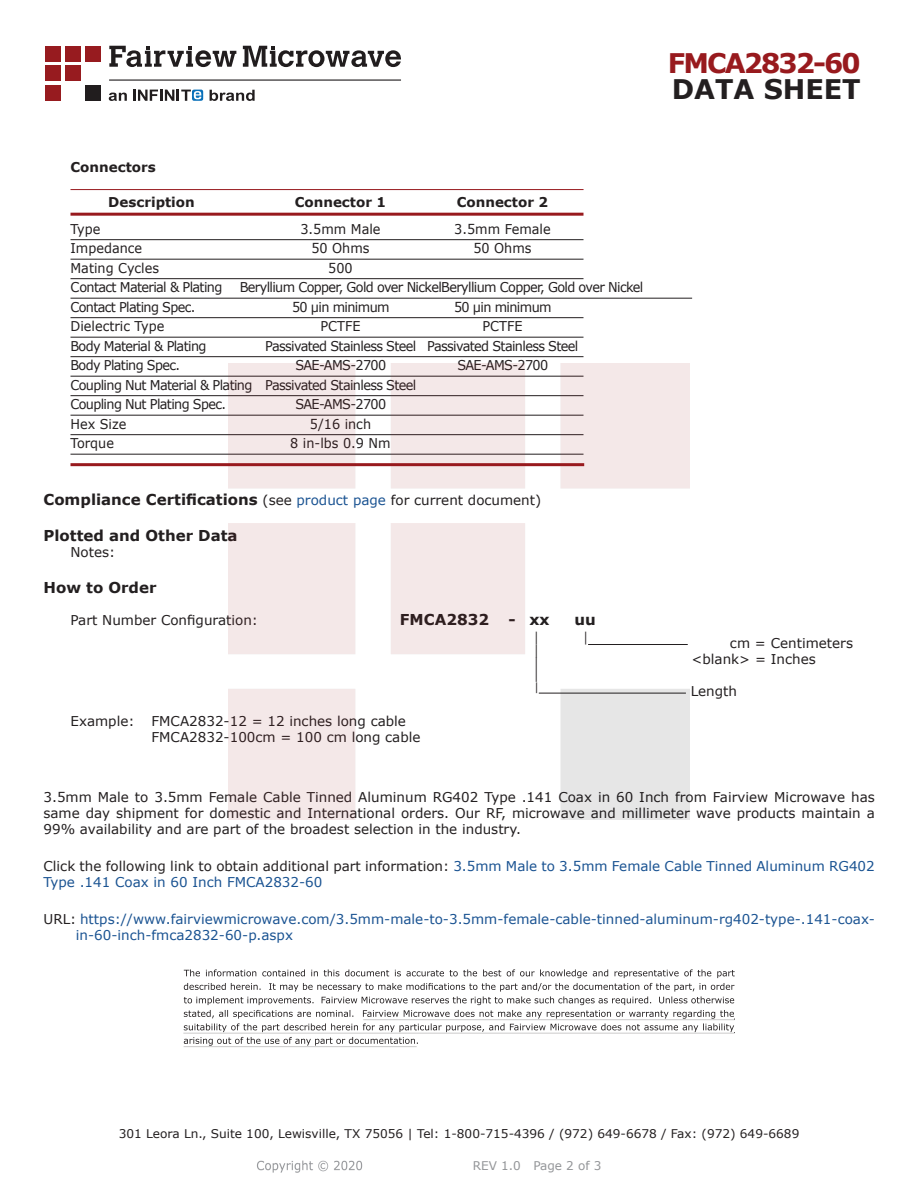
<style>
.page{position:relative;width:918px;height:1188px;background:#fff}
.page>*{position:absolute;margin:0;border:0;box-sizing:border-box;transform-origin:0 0}
.FM{font:700 27px "Verdana";letter-spacing:-.07em;color:#981a1e}
.t1{font:700 27px "Verdana";color:#231f20}
.Specs_Para{font:25.8px "Verdana";color:#231f20;scale:.39 1}
.Head1_for_Compliance{font:700 15px "Verdana";color:#231f20}
.Specs_Para-2{font:700 15px "Verdana";color:#231f20}
.Table_Body_Connector{font:13.5px "Verdana";letter-spacing:-.05em;color:#231f20;scale:.95 1}
.Web_Description_Para{font:13.5px/16.2px "Verdana";color:#231f20;text-align:justify}
.URL_para{font:13.5px/16.2px "Verdana";color:#1a5392}
.Web_Description_Para-2{font:13.5px/16.2px "Verdana";color:#1a5392}
.Specs_Para-3{font:13.5px "Verdana";color:#231f20}
.Table_Body_Connector-2{font:13.5px "Verdana";color:#231f20;scale:.95 1}
.Table_Header_Connect{font:700 13.5px "Verdana";color:#231f20}
.Head2{font:700 13.5px "Verdana";color:#231f20}
.Specs_Para-4{font:13.5px "Verdana";color:#231f20;scale:.75 1}
.t2{font:12px "Verdana";color:#231f20}
.REV_Info{font:12px "Verdana";color:#939598}
.Specs_Para-5{font:11.25px "Verdana";color:#231f20;scale:.86 1}
.s1{font-weight:400;font-size:13.5px}
.s2{font-weight:400;font-size:13.5px;color:#1a5392}
.s3{color:#231f20}
</style>
<div class="page">
<hr style="left:70px;top:189px;width:514px;height:1px;background:#981a1e">
<hr style="left:70px;top:213px;width:514px;height:3px;background:#981a1e">
<hr style="left:70px;top:239px;width:514px;height:1px;background:#231f20">
<hr style="left:70px;top:259px;width:514px;height:1px;background:#231f20">
<hr style="left:70px;top:278px;width:514px;height:1px;background:#231f20">
<hr style="left:70px;top:298px;width:622px;height:1px;background:#231f20">
<hr style="left:70px;top:317px;width:514px;height:1px;background:#231f20">
<hr style="left:70px;top:337px;width:514px;height:1px;background:#231f20">
<hr style="left:70px;top:356px;width:514px;height:1px;background:#231f20">
<hr style="left:70px;top:376px;width:514px;height:1px;background:#231f20">
<hr style="left:70px;top:395px;width:514px;height:1px;background:#231f20">
<hr style="left:70px;top:415px;width:514px;height:1px;background:#231f20">
<hr style="left:70px;top:434px;width:514px;height:1px;background:#231f20">
<hr style="left:70px;top:454px;width:514px;height:1px;background:#231f20">
<hr style="left:70px;top:463px;width:514px;height:3px;background:#981a1e">
<svg style="left:184px;top:969px;width:551px;height:77px"></svg>
<hr style="left:363px;top:1019px;width:372px;height:1px;background:#231f20">
<hr style="left:183px;top:1033px;width:551px;height:1px;background:#231f20">
<hr style="left:184px;top:1046px;width:233px;height:1px;background:#231f20">
<img style="left:257px;top:1160px;width:106px;height:13px">
<img style="left:228px;top:364px;width:462px;height:456px">
<div style="left:45px;top:46px;width:16px;height:15px;background:#971b1f"></div>
<div style="left:65px;top:66px;width:16px;height:15px;background:#971b1f"></div>
<div style="left:85px;top:85px;width:16px;height:16px;background:#211d1e"></div>
<div style="left:45px;top:85px;width:16px;height:16px;background:#971b1f"></div>
<div style="left:85px;top:46px;width:16px;height:15px;background:#971b1f"></div>
<div style="left:45px;top:66px;width:16px;height:15px;background:#971b1f"></div>
<div style="left:65px;top:46px;width:16px;height:15px;background:#971b1f"></div>
<svg style="left:109px;top:46px;width:292px;height:21px"></svg>
<svg style="left:192px;top:90px;width:11px;height:11px"></svg>
<svg style="left:133px;top:90px;width:68px;height:11px"></svg>
<svg style="left:210px;top:90px;width:45px;height:11px"></svg>
<svg style="left:109px;top:93px;width:18px;height:8px"></svg>
<hr style="left:109px;top:80px;width:292px;height:1px;background:#211d1e">
<p class="Head2" style="left:70px;top:158px;width:87px">Connectors</p>
<p class="Table_Header_Connect" style="left:108px;top:192px;width:88px">Description</p>
<p class="Table_Header_Connect" style="left:295px;top:192px;width:93px">Connector 1</p>
<p class="Table_Header_Connect" style="left:457px;top:192px;width:93px">Connector 2</p>
<p class="Table_Body_Connector" style="left:70px;top:219px;width:33px">Type</p>
<p class="Table_Body_Connector" style="left:300px;top:219px;width:86px">3.5mm Male</p>
<p class="Table_Body_Connector-2" style="left:454px;top:219px;width:103px">3.5mm Female</p>
<p class="Table_Body_Connector-2" style="left:70px;top:239px;width:77px">Impedance</p>
<p class="Table_Body_Connector" style="left:311px;top:239px;width:63px">50 Ohms</p>
<p class="Table_Body_Connector" style="left:473px;top:239px;width:63px">50 Ohms</p>
<p class="Table_Body_Connector-2" style="left:70px;top:258px;width:95px">Mating Cycles</p>
<p class="Table_Body_Connector" style="left:328px;top:258px;width:27px">500</p>
<p class="Table_Body_Connector" style="left:70px;top:278px;width:161px">Contact Material &amp; Plating</p>
<p class="Table_Body_Connector" style="left:240px;top:278px;width:426px">Beryllium Copper, Gold over NickelBeryllium Copper, Gold over Nickel</p>
<p class="Table_Body_Connector" style="left:70px;top:297px;width:133px">Contact Plating Spec.</p>
<p class="Table_Body_Connector" style="left:292px;top:297px;width:104px">50 µin minimum</p>
<p class="Table_Body_Connector" style="left:454px;top:297px;width:104px">50 µin minimum</p>
<p class="Table_Body_Connector-2" style="left:70px;top:317px;width:100px">Dielectric Type</p>
<p class="Table_Body_Connector" style="left:320px;top:317px;width:44px">PCTFE</p>
<p class="Table_Body_Connector" style="left:482px;top:317px;width:44px">PCTFE</p>
<p class="Table_Body_Connector" style="left:70px;top:336px;width:145px">Body Material &amp; Plating</p>
<p class="Table_Body_Connector" style="left:265px;top:336px;width:331px">Passivated Stainless Steel Passivated Stainless Steel</p>
<p class="Table_Body_Connector" style="left:70px;top:356px;width:117px">Body Plating Spec.</p>
<p class="Table_Body_Connector" style="left:295px;top:356px;width:97px">SAE-AMS-2700</p>
<p class="Table_Body_Connector" style="left:457px;top:356px;width:97px">SAE-AMS-2700</p>
<p class="Table_Body_Connector" style="left:70px;top:375px;width:366px">Coupling Nut Material &amp; Plating Passivated Stainless Steel</p>
<p class="Table_Body_Connector" style="left:70px;top:395px;width:165px">Coupling Nut Plating Spec.</p>
<p class="Table_Body_Connector" style="left:295px;top:395px;width:97px">SAE-AMS-2700</p>
<p class="Table_Body_Connector" style="left:70px;top:414px;width:60px">Hex Size</p>
<p class="Table_Body_Connector" style="left:310px;top:414px;width:66px">5/16 inch</p>
<p class="Table_Body_Connector" style="left:70px;top:434px;width:47px">Torque</p>
<p class="Table_Body_Connector" style="left:290px;top:434px;width:107px">8 in-lbs 0.9 Nm</p>
<p class="FM" style="left:668px;top:44px;width:194px">FMCA2832-60</p>
<p class="t1" style="left:672px;top:70px;width:191px">DATA SHEET</p>
<p class="Head1_for_Compliance" style="left:44px;top:489px;width:499px">Compliance Certifications <span class="s1">(see</span> <span class="s2">product page</span> <span class="s1">for current document)</span></p>
<p class="Head1_for_Compliance" style="left:44px;top:525px;width:196px">Plotted and Other Data</p>
<p class="Specs_Para-3" style="left:70px;top:543px;width:46px">Notes:</p>
<p class="Head1_for_Compliance" style="left:44px;top:577px;width:115px">How to Order</p>
<p class="Specs_Para-3" style="left:70px;top:611px;width:189px">Part Number Configuration:</p>
<p class="Specs_Para-2" style="left:400px;top:609px;width:91px">FMCA2832</p>
<p class="Specs_Para-2" style="left:509px;top:609px;width:43px">- xx</p>
<p class="Specs_Para-2" style="left:575px;top:609px;width:23px">uu</p>
<p class="Specs_Para-4" style="left:534px;top:628px;width:8px">|</p>
<p class="Specs_Para-4" style="left:584px;top:628px;width:8px">|</p>
<p class="Specs_Para-3" style="left:730px;top:634px;width:125px">cm = Centimeters</p>
<p class="Specs_Para-4" style="left:534px;top:641px;width:8px">|</p>
<p class="Specs_Para-3" style="left:692px;top:650px;width:126px">&lt;blank&gt; = Inches</p>
<p class="Specs_Para" style="left:534px;top:650px;width:13px">|</p>
<p class="Specs_Para-5" style="left:534px;top:679px;width:7px">|</p>
<p class="Specs_Para-3" style="left:691px;top:682px;width:48px">Length</p>
<p class="Specs_Para-3" style="left:70px;top:712px;width:66px">Example:</p>
<p class="Specs_Para-3" style="left:152px;top:712px;width:256px">FMCA2832-12 = 12 inches long cable</p>
<p class="Specs_Para-3" style="left:152px;top:728px;width:271px">FMCA2832-100cm = 100 cm long cable</p>
<p class="Web_Description_Para" style="left:44px;top:789px;width:833px">3.5mm Male to 3.5mm Female Cable Tinned Aluminum RG402 Type .141 Coax in 60 Inch from Fairview Microwave has same day shipment for domestic and International orders. Our RF, microwave and millimeter wave products maintain a 99% availability and are part of the broadest selection in the industry.</p>
<p class="Web_Description_Para-2" style="left:44px;top:858px;width:833px"><span class="s3">Click the following link to obtain additional part information:</span> 3.5mm Male to 3.5mm Female Cable Tinned Aluminum RG402<br>Type .141 Coax in 60 Inch FMCA2832-60</p>
<p class="URL_para" style="left:76px;top:910px;width:800px;text-indent:-32px"><span class="s3">URL:</span> https://www.fairviewmicrowave.com/3.5mm-male-to-3.5mm-female-cable-tinned-aluminum-rg402-type-.141-coax&shy;in-60-inch-fmca2832-60-p.aspx</p>
<p class="t2" style="left:119px;top:1125px;width:682px">301 Leora Ln., Suite 100, Lewisville, TX 75056 | Tel: 1-800-715-4396 / (972) 649-6678 / Fax: (972) 649-6689</p>
<p class="REV_Info" style="left:473px;top:1157px;width:130px">REV 1.0 Page 2 of 3</p>
</div>
